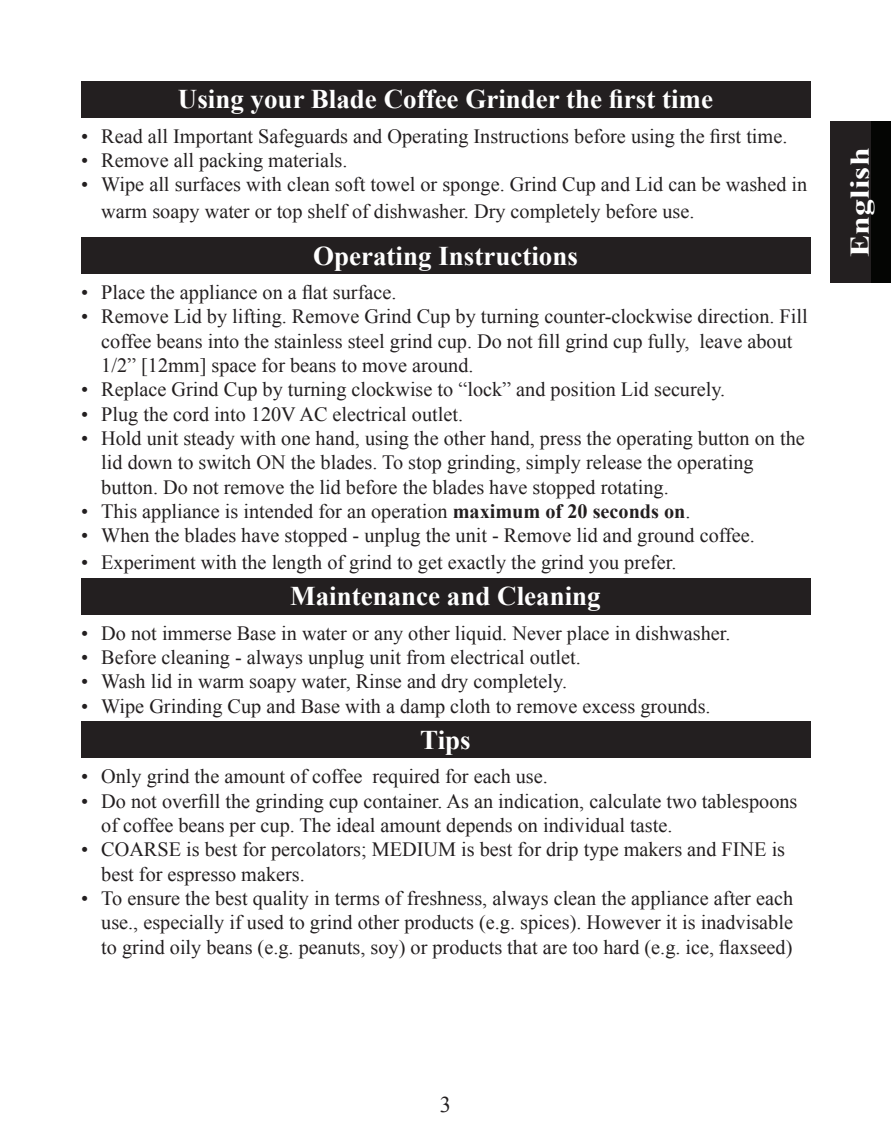
<style>
.page{position:relative;width:891px;height:1134px;background:#fff}
.page>*{position:absolute;margin:0;border:0;box-sizing:border-box;transform-origin:0 0}
.t1{font:700 27px "Times New Roman";color:#fff}
.t2{font:700 27px "Times New Roman";color:#fff;scale:1.25 1}
.t3{font:22.5px "Times New Roman";color:#231f20}
.t4{font:20.25px/24.3px "Times New Roman";color:#231f20}
.s1{font-weight:700}
</style>
<div class="page">
<div style="left:830px;top:121px;width:61px;height:162px;background:#040503"></div>
<div style="left:830px;top:121px;width:41px;height:162px;background:#231f20"></div>
<div style="left:81px;top:81px;width:729px;height:36px;background:#231f20"></div>
<div style="left:81px;top:237px;width:729px;height:37px;background:#231f20"></div>
<div style="left:81px;top:578px;width:729px;height:36px;background:#231f20"></div>
<div style="left:81px;top:722px;width:729px;height:36px;background:#231f20"></div>
<h1 class="t1" style="left:178px;top:81px;width:537px">Using your Blade Coffee Grinder the first time</h1>
<p class="t4" style="left:81px;top:123px;width:708px">• Read all Important Safeguards and Operating Instructions before using the first time.</p>
<p class="t4" style="left:81px;top:148px;width:268px">• Remove all packing materials.</p>
<p class="t4" style="left:101px;top:171px;width:708px;line-height:27px;text-indent:-20px">• Wipe all surfaces with clean soft towel or sponge. Grind Cup and Lid can be washed in warm soapy water or top shelf of dishwasher. Dry completely before use.</p>
<h1 class="t1" style="left:313px;top:237px;width:266px">Operating Instructions</h1>
<p class="t4" style="left:81px;top:280px;width:317px">• Place the appliance on a flat surface.</p>
<p class="t4" style="left:101px;top:304px;width:708px;text-indent:-20px">• Remove Lid by lifting. Remove Grind Cup by turning counter-clockwise direction. Fill coffee beans into the stainless steel grind cup. Do not fill grind cup fully, leave about<br>1/2” [12mm] space for beans to move around.</p>
<p class="t4" style="left:81px;top:377px;width:646px">• Replace Grind Cup by turning clockwise to “lock” and position Lid securely.</p>
<p class="t4" style="left:81px;top:401px;width:384px">• Plug the cord into 120V AC electrical outlet.</p>
<p class="t4" style="left:101px;top:426px;width:705px;text-indent:-20px">• Hold unit steady with one hand, using the other hand, press the operating button on the lid down to switch ON the blades. To stop grinding, simply release the operating button. Do not remove the lid before the blades have stopped rotating.</p>
<p class="t4" style="left:81px;top:499px;width:611px">• This appliance is intended for an operation <span class="s1">maximum of 20 seconds on</span>.</p>
<p class="t4" style="left:81px;top:523px;width:675px">• When the blades have stopped - unplug the unit - Remove lid and ground coffee.</p>
<p class="t4" style="left:81px;top:550px;width:597px">• Experiment with the length of grind to get exactly the grind you prefer.</p>
<h1 class="t1" style="left:290px;top:578px;width:312px">Maintenance and Cleaning</h1>
<p class="t4" style="left:81px;top:621px;width:651px">• Do not immerse Base in water or any other liquid. Never place in dishwasher.</p>
<p class="t4" style="left:81px;top:645px;width:501px">• Before cleaning - always unplug unit from electrical outlet.</p>
<p class="t4" style="left:81px;top:669px;width:488px">• Wash lid in warm soapy water, Rinse and dry completely.</p>
<p class="t4" style="left:81px;top:694px;width:631px">• Wipe Grinding Cup and Base with a damp cloth to remove excess grounds.</p>
<h1 class="t1" style="left:420px;top:721px;width:52px">Tips</h1>
<p class="t4" style="left:81px;top:764px;width:468px">• Only grind the amount of coffee required for each use.</p>
<p class="t4" style="left:101px;top:789px;width:698px;text-indent:-20px">• Do not overfill the grinding cup container. As an indication, calculate two tablespoons of coffee beans per cup. The ideal amount depends on individual taste.</p>
<p class="t4" style="left:101px;top:837px;width:685px;text-indent:-20px">• COARSE is best for percolators; MEDIUM is best for drip type makers and FINE is best for espresso makers.</p>
<p class="t4" style="left:101px;top:886px;width:693px;text-align:justify;text-indent:-20px">• To ensure the best quality in terms of freshness, always clean the appliance after each use., especially if used to grind other products (e.g. spices). However it is inadvisable to grind oily beans (e.g. peanuts, soy) or products that are too hard (e.g. ice, flaxseed)</p>
<h1 class="t2" style="left:841px;top:257px;width:89px;rotate:-90deg">English</h1>
<p class="t3" style="left:440px;top:1089px;width:13px">3</p>
</div>
